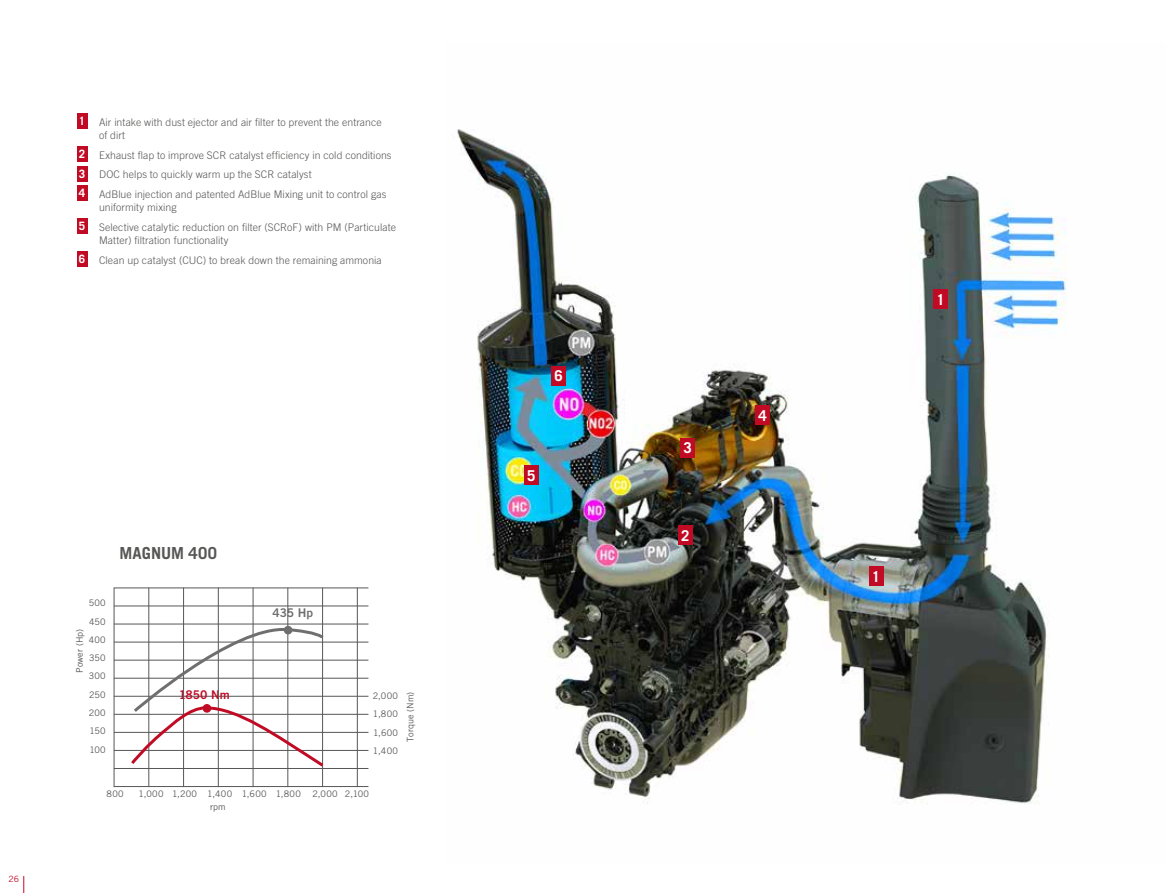
<style>
.page{position:relative;width:1170px;height:893px;background:#fff}
.page>*{position:absolute;margin:0;border:0;box-sizing:border-box;transform-origin:0 0}
.t1{font:700 16.65px "Trade Gothic LT Pro";letter-spacing:.005em;color:#575756}
.t2{font:700 15px "Trade Gothic LT Pro";color:#fff}
.t3{font:12px "Trade Gothic LT Pro Bd 2";letter-spacing:-.005em;color:#c10b25}
.t4{font:12px "Trade Gothic LT Pro Bd 2";color:#706f6f}
.t5{font:300 10.5px/19.5px "Trade Gothic LT Pro";letter-spacing:.01em;color:#575756}
.t6{font:9px/18.3px "Trade Gothic LT Pro";letter-spacing:.025em;color:#575756;text-align:justify}
.t7{font:9px "Trade Gothic LT Pro";letter-spacing:.005em;color:#575756}
.t8{font:8.7px "Trade Gothic LT Pro";color:#c10b25}
.s1{font-weight:700;font-size:11.55px;color:#fff}
</style>
<div class="page">
<div style="left:77px;top:114px;width:10px;height:15px;background:#c10b25"></div>
<div style="left:77px;top:147px;width:10px;height:15px;background:#c10b25"></div>
<div style="left:77px;top:166px;width:10px;height:15px;background:#c10b25"></div>
<div style="left:77px;top:186px;width:10px;height:15px;background:#c10b25"></div>
<div style="left:77px;top:219px;width:10px;height:15px;background:#c10b25"></div>
<div style="left:77px;top:252px;width:10px;height:15px;background:#c10b25"></div>
<img style="left:457px;top:129px;width:610px;height:676px">
<div style="left:933px;top:289px;width:14px;height:20px;background:#c10b25"></div>
<div style="left:868px;top:566px;width:15px;height:20px;background:#c10b25"></div>
<div style="left:678px;top:525px;width:14px;height:20px;background:#c10b25"></div>
<div style="left:680px;top:438px;width:14px;height:19px;background:#c10b25"></div>
<div style="left:755px;top:405px;width:14px;height:20px;background:#c10b25"></div>
<div style="left:524px;top:465px;width:14px;height:20px;background:#c10b25"></div>
<div style="left:551px;top:366px;width:14px;height:19px;background:#c10b25"></div>
<hr style="left:114px;top:588px;width:254px;height:1px;background:#575756">
<hr style="left:114px;top:606px;width:254px;height:1px;background:#575756">
<hr style="left:114px;top:624px;width:254px;height:1px;background:#575756">
<hr style="left:114px;top:642px;width:254px;height:1px;background:#575756">
<hr style="left:114px;top:660px;width:254px;height:1px;background:#575756">
<hr style="left:114px;top:678px;width:254px;height:1px;background:#575756">
<hr style="left:114px;top:696px;width:254px;height:1px;background:#575756">
<hr style="left:114px;top:714px;width:254px;height:1px;background:#575756">
<hr style="left:114px;top:732px;width:254px;height:1px;background:#575756">
<hr style="left:114px;top:750px;width:254px;height:1px;background:#575756">
<hr style="left:114px;top:768px;width:254px;height:1px;background:#575756">
<hr style="left:114px;top:786px;width:254px;height:1px;background:#575756">
<hr style="left:114px;top:588px;width:1px;height:199px;background:#575756">
<hr style="left:148px;top:588px;width:1px;height:199px;background:#575756">
<hr style="left:183px;top:588px;width:1px;height:199px;background:#575756">
<hr style="left:218px;top:588px;width:1px;height:199px;background:#575756">
<hr style="left:253px;top:588px;width:1px;height:199px;background:#575756">
<hr style="left:287px;top:588px;width:1px;height:199px;background:#575756">
<hr style="left:322px;top:588px;width:1px;height:199px;background:#575756">
<hr style="left:357px;top:588px;width:1px;height:199px;background:#575756">
<svg style="left:129px;top:625px;width:197px;height:143px"></svg>
<svg style="left:23px;top:876px;width:1px;height:17px"></svg>
<p class="t5" style="left:99px;top:115px;width:284px;line-height:13.5px;text-indent:-20px"><span class="s1">1</span> Air intake with dust ejector and air filter to prevent the entrance of dirt</p>
<p class="t5" style="left:79px;top:145px;width:314px"><span class="s1">2</span> Exhaust flap to improve SCR catalyst efficiency in cold conditions<br><span class="s1">3</span> DOC helps to quickly warm up the SCR catalyst<br><span class="s1">4</span> AdBlue injection and patented AdBlue Mixing unit to control gas</p>
<p class="t5" style="left:79px;top:198px;width:318px;text-indent:20px">uniformity mixing<br><span class="s1">5</span> Selective catalytic reduction on filter (SCRoF) with PM (Particulate</p>
<p class="t5" style="left:79px;top:231px;width:304px;text-indent:20px">Matter) filtration functionality<br><span class="s1">6</span> Clean up catalyst (CUC) to break down the remaining ammonia</p>
<p class="t8" style="left:9px;top:874px;width:12px">26</p>
<h1 class="t1" style="left:119px;top:542px;width:99px">MAGNUM 400</h1>
<p class="t6" style="left:89px;top:594px;width:19px">500<br>450<br>400<br>350<br>300<br>250<br>200<br>150<br>100</p>
<p class="t6" style="left:70px;top:673px;width:45px;rotate:-90deg">Power (Hp)</p>
<p class="t3" style="left:179px;top:688px;width:53px">1850 Nm</p>
<p class="t4" style="left:272px;top:605px;width:42px">435 Hp</p>
<p class="t6" style="left:373px;top:687px;width:27px">2,000<br>1,800<br>1,600<br>1,400</p>
<p class="t7" style="left:405px;top:742px;width:51px;rotate:-90deg">Torque (Nm)</p>
<p class="t6" style="left:107px;top:785px;width:19px">800</p>
<p class="t6" style="left:138px;top:785px;width:95px">1,000 1,200 1,400</p>
<p class="t6" style="left:210px;top:797px;width:17px">rpm</p>
<p class="t6" style="left:242px;top:785px;width:61px">1,600 1,800</p>
<p class="t6" style="left:312px;top:785px;width:58px">2,000 2,100</p>
<h2 class="t2" style="left:554px;top:366px;width:10px">6</h2>
<h2 class="t2" style="left:527px;top:466px;width:10px">5</h2>
<h2 class="t2" style="left:683px;top:438px;width:10px">3</h2>
<h2 class="t2" style="left:681px;top:526px;width:10px">2</h2>
<h2 class="t2" style="left:758px;top:406px;width:10px">4</h2>
<h2 class="t2" style="left:936px;top:290px;width:10px">1</h2>
<h2 class="t2" style="left:871px;top:567px;width:10px">1</h2>
</div>
